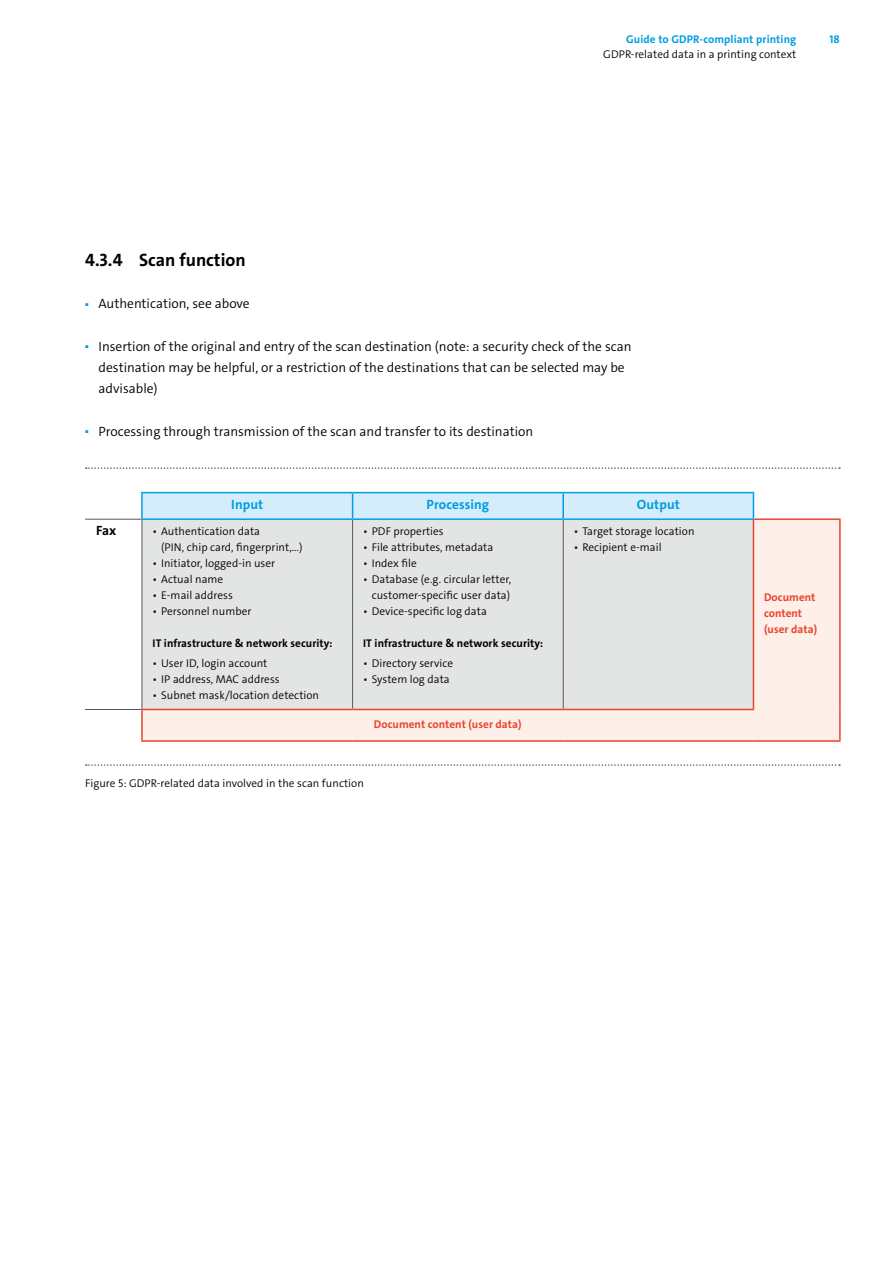
<style>
.page{position:relative;width:893px;height:1263px;background:#fff}
.page>*{position:absolute;margin:0;border:0;box-sizing:border-box;transform-origin:0 0}
.t1{font:700 18px "The Sans C4 s";color:#000}
.t2{font:300 13.5px/21.3px "The Sans C4 s";color:#000}
.t3{font:700 13.5px "The Sans C4 s";letter-spacing:.005em;color:#009ee0}
.t4{font:700 13.5px "The Sans C4 s";color:#000}
.t5{font:300 11.25px/15.9px "The Sans C4 s";letter-spacing:.005em;color:#000}
.t6{font:700 11.25px "The Sans C4 s";letter-spacing:.005em;color:#000}
.t7{font:700 11.25px/15.9px "The Sans C4 s";letter-spacing:.005em;color:#e64430}
.t8{font:700 11.25px "The Sans C4 s";letter-spacing:.01em;color:#009ee0}
.t9{font:300 4.2px "The Sans C4 s";color:#009ee0}
</style>
<div class="page">
<svg style="left:86px;top:467px;width:754px;height:2px"></svg>
<svg style="left:86px;top:764px;width:754px;height:2px"></svg>
<svg style="left:143px;top:520px;width:696px;height:220px;background:#e9e6e4"></svg>
<hr style="left:352px;top:520px;width:1px;height:189px;background:#58585a">
<hr style="left:563px;top:520px;width:1px;height:189px;background:#58585a">
<hr style="left:141px;top:709px;width:212px;height:1px;background:#e64430">
<hr style="left:141px;top:710px;width:2px;height:30px;background:#e64430">
<hr style="left:353px;top:709px;width:210px;height:1px;background:#e64430">
<hr style="left:563px;top:709px;width:191px;height:1px;background:#e64430">
<hr style="left:141px;top:740px;width:212px;height:2px;background:#e64430">
<hr style="left:353px;top:740px;width:210px;height:2px;background:#e64430">
<hr style="left:563px;top:740px;width:190px;height:2px;background:#e64430">
<hr style="left:839px;top:709px;width:2px;height:31px;background:#e64430">
<hr style="left:753px;top:740px;width:88px;height:2px;background:#e64430">
<hr style="left:753px;top:520px;width:1px;height:189px;background:#e64430">
<hr style="left:839px;top:520px;width:2px;height:189px;background:#e64430">
<hr style="left:353px;top:492px;width:210px;height:1px;background:#009ee0">
<hr style="left:353px;top:518px;width:210px;height:2px;background:#009ee0">
<hr style="left:141px;top:492px;width:212px;height:1px;background:#009ee0">
<hr style="left:141px;top:518px;width:212px;height:2px;background:#009ee0">
<hr style="left:754px;top:518px;width:87px;height:2px;background:#e64430">
<hr style="left:563px;top:492px;width:191px;height:1px;background:#009ee0">
<svg style="left:142px;top:493px;width:612px;height:26px;background:#cdeaf9"></svg>
<hr style="left:563px;top:518px;width:191px;height:2px;background:#009ee0">
<hr style="left:142px;top:520px;width:1px;height:189px;background:#58585a">
<hr style="left:85px;top:709px;width:56px;height:1px;background:#58585a">
<hr style="left:141px;top:493px;width:2px;height:25px;background:#009ee0">
<hr style="left:85px;top:519px;width:56px;height:1px;background:#58585a">
<p class="t8" style="left:626px;top:31px;width:172px">Guide to GDPR-compliant printing</p>
<p class="t8" style="left:829px;top:31px;width:12px">18</p>
<p class="t5" style="left:603px;top:47px;width:195px">GDPR-related data in a printing context</p>
<h1 class="t1" style="left:85px;top:248px;width:162px">4.3.4 Scan function</h1>
<p class="t9" style="left:85px;top:302px;width:5px">◼</p>
<p class="t2" style="left:99px;top:293px;width:153px">Authentication, see above</p>
<p class="t9" style="left:85px;top:344px;width:5px">◼</p>
<p class="t2" style="left:99px;top:336px;width:534px">Insertion of the original and entry of the scan destination (note: a security check of the scan destination may be helpful, or a restriction of the destinations that can be selected may be advisable)</p>
<p class="t9" style="left:85px;top:429px;width:5px">◼</p>
<p class="t2" style="left:99px;top:421px;width:436px">Processing through transmission of the scan and transfer to its destination</p>
<p class="t3" style="left:231px;top:495px;width:33px">Input</p>
<p class="t3" style="left:427px;top:495px;width:64px">Processing</p>
<p class="t3" style="left:637px;top:495px;width:45px">Output</p>
<p class="t4" style="left:96px;top:522px;width:22px">Fax</p>
<p class="t5" style="left:161px;top:523px;width:143px;text-indent:-9px">▪ Authentication data<br>(PIN, chip card, fingerprint,…)</p>
<p class="t5" style="left:153px;top:555px;width:124px">▪ Initiator, logged-in user</p>
<p class="t5" style="left:153px;top:571px;width:72px">▪ Actual name</p>
<p class="t5" style="left:153px;top:587px;width:82px">▪ E-mail address</p>
<p class="t5" style="left:153px;top:603px;width:100px">▪ Personnel number</p>
<p class="t6" style="left:153px;top:636px;width:182px">IT infrastructure &amp; network security:</p>
<p class="t5" style="left:153px;top:655px;width:116px">▪ User ID, login account</p>
<p class="t5" style="left:153px;top:671px;width:129px">▪ IP address, MAC address</p>
<p class="t5" style="left:153px;top:687px;width:168px">▪ Subnet mask/location detection</p>
<p class="t5" style="left:363px;top:523px;width:82px">▪ PDF properties</p>
<p class="t5" style="left:363px;top:539px;width:132px">▪ File attributes, metadata</p>
<p class="t5" style="left:363px;top:555px;width:55px">▪ Index file</p>
<p class="t5" style="left:363px;top:571px;width:149px;text-align:right">▪ Database (e.g. circular letter, customer-specific user data)</p>
<p class="t5" style="left:363px;top:603px;width:125px">▪ Device-specific log data</p>
<p class="t6" style="left:363px;top:636px;width:182px">IT infrastructure &amp; network security:</p>
<p class="t5" style="left:363px;top:655px;width:91px">▪ Directory service</p>
<p class="t5" style="left:363px;top:671px;width:88px">▪ System log data</p>
<p class="t7" style="left:374px;top:716px;width:149px">Document content (user data)</p>
<p class="t5" style="left:85px;top:775px;width:280px">Figure 5: GDPR-related data involved in the scan function</p>
<p class="t5" style="left:574px;top:523px;width:122px">▪ Target storage location</p>
<p class="t5" style="left:574px;top:539px;width:89px">▪ Recipient e-mail</p>
<p class="t7" style="left:764px;top:589px;width:55px">Document content (user data)</p>
</div>
